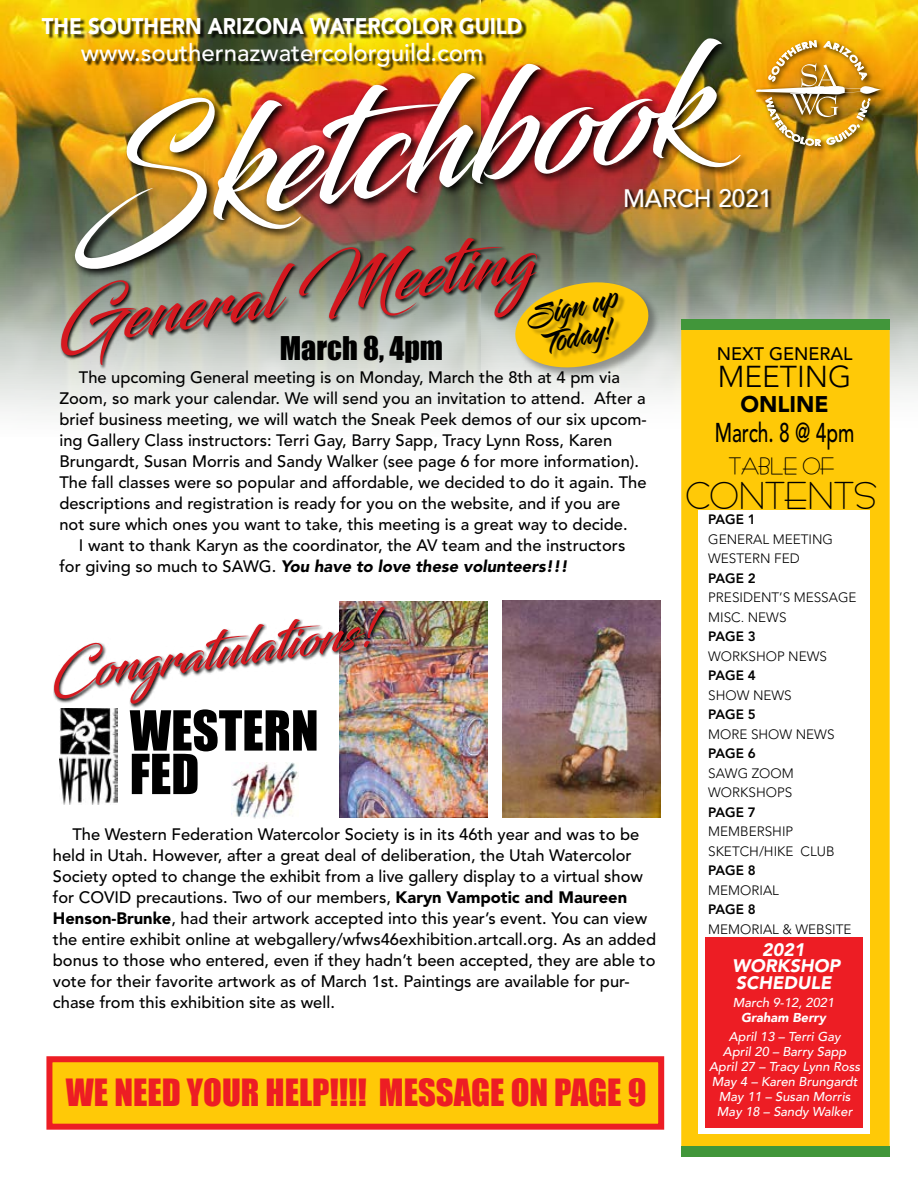
<style>
.page{position:relative;width:918px;height:1188px;background:#fff}
.page>*{position:absolute;margin:0;border:0;box-sizing:border-box;transform-origin:0 0}
.t1{font:150px "Blacksword";color:#fff}
.t2{font:69px "Blacksword";color:#d51920}
.t3{font:51px "Blacksword";color:#d51920}
.t4{font:51px/43.5px "Impact";color:#000}
.t5{font:39px/29.2px "LHF Sarah Script Neue";color:#000}
.t6{font:34.5px "Impact";color:#ed1d24}
.t7{font:30px "Impact";color:#000}
.t8{font:300 30px "Avenir LT Std";color:#000}
.t9{font:700 28.5px "Bernie";color:#000}
.t10{font:500 27px "Avenir LT Std";color:#000;scale:.71 1}
.t11{font:500 25.2px "Avenir";color:#fff;scale:.96 1}
.t12{font:500 24px "Avenir LT Std";color:#fff}
.t13{font:900 22.5px "Avenir LT Std";color:#fff;scale:.91 1}
.t14{font:900 22.5px "Avenir LT Std";color:#000}
.t15{font:italic 900 18px/16.5px "Avenir LT Std";color:#fff;text-align:center}
.t16{font:500 18px "Avenir LT Std";color:#000}
.t17{font:700 18px "Bernie";color:#000}
.t18{font:500 16.5px/21px "Avenir LT Std";color:#000}
.t19{font:300 13.5px/19.5px "Avenir LT Std";color:#000}
.t20{font:800 13.5px "Avenir LT Std";color:#000}
.t21{font:italic 500 12.9px/15px "Avenir";color:#fff;text-align:center}
.t22{font:italic 900 12.9px "Avenir";color:#fff}
.s1{font-weight:900;font-style:italic}
.s2{font-weight:900}
</style>
<div class="page">
<img style="left:481px;top:0;width:437px;height:398px">
<img style="left:0;top:0;width:481px;height:418px">
<svg style="left:753px;top:39px;width:135px;height:114px;background:#c59212"></svg>
<img style="left:756px;top:40px;width:125px;height:106px">
<div style="left:681px;top:330px;width:209px;height:816px;background:#ffc907"></div>
<div style="left:698px;top:511px;width:172px;height:623px;background:#fff"></div>
<div style="left:705px;top:937px;width:158px;height:191px;background:#ed1d24"></div>
<div style="left:44px;top:18px;width:483px;height:53px;background:#000;opacity:.75"></div>
<div style="left:626px;top:189px;width:146px;height:21px;background:#000;opacity:.75"></div>
<div style="left:681px;top:319px;width:209px;height:11px;background:#41963a"></div>
<div style="left:681px;top:1146px;width:209px;height:11px;background:#41963a"></div>
<div style="left:60px;top:237px;width:481px;height:133px;background:#000;opacity:.94"></div>
<div style="left:515px;top:281px;width:145px;height:98px;background:#000;opacity:.35"></div>
<svg style="left:511px;top:280px;width:142px;height:93px;background:#c4b469"></svg>
<div style="left:530px;top:294px;width:96px;height:67px;background:#000;opacity:.3"></div>
<img style="left:72px;top:34px;width:679px;height:246px">
<img style="left:59px;top:709px;width:58px;height:96px">
<img style="left:231px;top:763px;width:67px;height:55px">
<img style="left:340px;top:602px;width:147px;height:215px">
<img style="left:502px;top:601px;width:158px;height:217px">
<div style="left:53px;top:607px;width:337px;height:102px;background:#000;opacity:.94"></div>
<div style="left:46px;top:1056px;width:618px;height:74px;background:#ffc907;border:6px solid #ed1d24"></div>
<h3 class="t13" style="left:42px;top:13px;width:530px">THE SOUTHERN ARIZONA WATERCOLOR GUILD</h3>
<h3 class="t12" style="left:81px;top:39px;width:404px">www.southernazwatercolorguild.com</h3>
<h1 class="t1" style="left:53px;top:101px;width:647px;rotate:-8deg">Sketchbook</h1>
<h3 class="t11" style="left:623px;top:176px;width:157px">MARCH 2021</h3>
<h2 class="t2" style="left:50px;top:283px;width:485px;rotate:-8deg">General Meeting</h2>
<h3 class="t5" style="left:527px;top:306px;width:94px;rotate:-13deg">Sign up<br>Today!</h3>
<h3 class="t7" style="left:280px;top:325px;width:165px">March 8, 4pm</h3>
<p class="t16" style="left:717px;top:343px;width:137px">NEXT GENERAL</p>
<h3 class="t8" style="left:718px;top:359px;width:135px">MEETING</h3>
<h3 class="t14" style="left:741px;top:391px;width:90px">ONLINE</h3>
<h3 class="t10" style="left:715px;top:417px;width:199px">March. 8 @ 4pm</h3>
<p class="t17" style="left:729px;top:455px;width:107px">TABLE OF</p>
<h3 class="t9" style="left:686px;top:478px;width:193px">CONTENTS</h3>
<p class="t18" style="left:59px;top:368px;width:589px;text-indent:20px">The upcoming General meeting is on Monday, March the 8th at 4 pm via Zoom, so mark your calendar. We will send you an invitation to attend. After a brief business meeting, we will watch the Sneak Peek demos of our six upcom&shy;ing Gallery Class instructors: Terri Gay, Barry Sapp, Tracy Lynn Ross, Karen Brungardt, Susan Morris and Sandy Walker (see page 6 for more information).<br>The fall classes were so popular and affordable, we decided to do it again. The descriptions and registration is ready for you on the website, and if you are not sure which ones you want to take, this meeting is a great way to decide.</p>
<p class="t18" style="left:59px;top:536px;width:567px;text-indent:20px">I want to thank Karyn as the coordinator, the AV team and the instructors for giving so much to SAWG. <span class="s1">You have to love these volunteers!!!</span></p>
<p class="t20" style="left:708px;top:512px;width:49px">PAGE 1</p>
<p class="t19" style="left:708px;top:529px;width:126px">GENERAL MEETING<br>WESTERN FED</p>
<p class="t20" style="left:708px;top:570px;width:49px">PAGE 2</p>
<p class="t19" style="left:708px;top:588px;width:150px">PRESIDENT’S MESSAGE<br>MISC. NEWS</p>
<p class="t20" style="left:708px;top:629px;width:49px">PAGE 3</p>
<p class="t19" style="left:708px;top:646px;width:120px">WORKSHOP NEWS</p>
<p class="t20" style="left:708px;top:668px;width:49px">PAGE 4</p>
<p class="t19" style="left:708px;top:685px;width:85px">SHOW NEWS</p>
<p class="t20" style="left:708px;top:707px;width:49px">PAGE 5</p>
<p class="t19" style="left:708px;top:724px;width:128px">MORE SHOW NEWS</p>
<p class="t20" style="left:708px;top:746px;width:49px">PAGE 6</p>
<p class="t19" style="left:708px;top:763px;width:87px">SAWG ZOOM<br>WORKSHOPS</p>
<p class="t20" style="left:708px;top:804px;width:49px">PAGE 7</p>
<p class="t19" style="left:708px;top:822px;width:128px">MEMBERSHIP<br>SKETCH/HIKE CLUB</p>
<p class="t20" style="left:708px;top:863px;width:49px">PAGE 8</p>
<p class="t19" style="left:708px;top:880px;width:72px">MEMORIAL</p>
<p class="t20" style="left:708px;top:901px;width:49px">PAGE 8</p>
<p class="t19" style="left:708px;top:919px;width:145px">MEMORIAL &amp; WEBSITE</p>
<h3 class="t3" style="left:46px;top:644px;width:333px;rotate:-8deg">Congratulations!</h3>
<h3 class="t4" style="left:130px;top:708px;width:190px">WESTERN<br>FED</h3>
<p class="t18" style="left:53px;top:825px;width:605px;text-indent:20px">The Western Federation Watercolor Society is in its 46th year and was to be held in Utah. However, after a great deal of deliberation, the Utah Watercolor Society opted to change the exhibit from a live gallery display to a virtual show for COVID precautions. Two of our members, <span class="s2">Karyn Vampotic and Maureen Henson-Brunke</span>, had their artwork accepted into this year’s event. You can view the entire exhibit online at webgallery/wfws46exhibition.artcall.org. As an added bonus to those who entered, even if they hadn’t been accepted, they are able to vote for their favorite artwork as of March 1st. Paintings are available for pur&shy;chase from this exhibition site as well.</p>
<p class="t15" style="left:732px;top:941px;width:109px">2021<br>WORKSHOP<br>SCHEDULE</p>
<p class="t21" style="left:733px;top:995px;width:103px">March 9-12, 2021</p>
<p class="t22" style="left:741px;top:1007px;width:87px">Graham Berry</p>
<h3 class="t6" style="left:66px;top:1066px;width:582px">WE NEED YOUR HELP!!!! MESSAGE ON PAGE 9</h3>
<p class="t21" style="left:709px;top:1030px;width:153px">April 13 – Terri Gay<br>April 20 – Barry Sapp<br>April 27 – Tracy Lynn Ross<br>May 4 – Karen Brungardt<br>May 11 – Susan Morris<br>May 18 – Sandy Walker</p>
</div>
